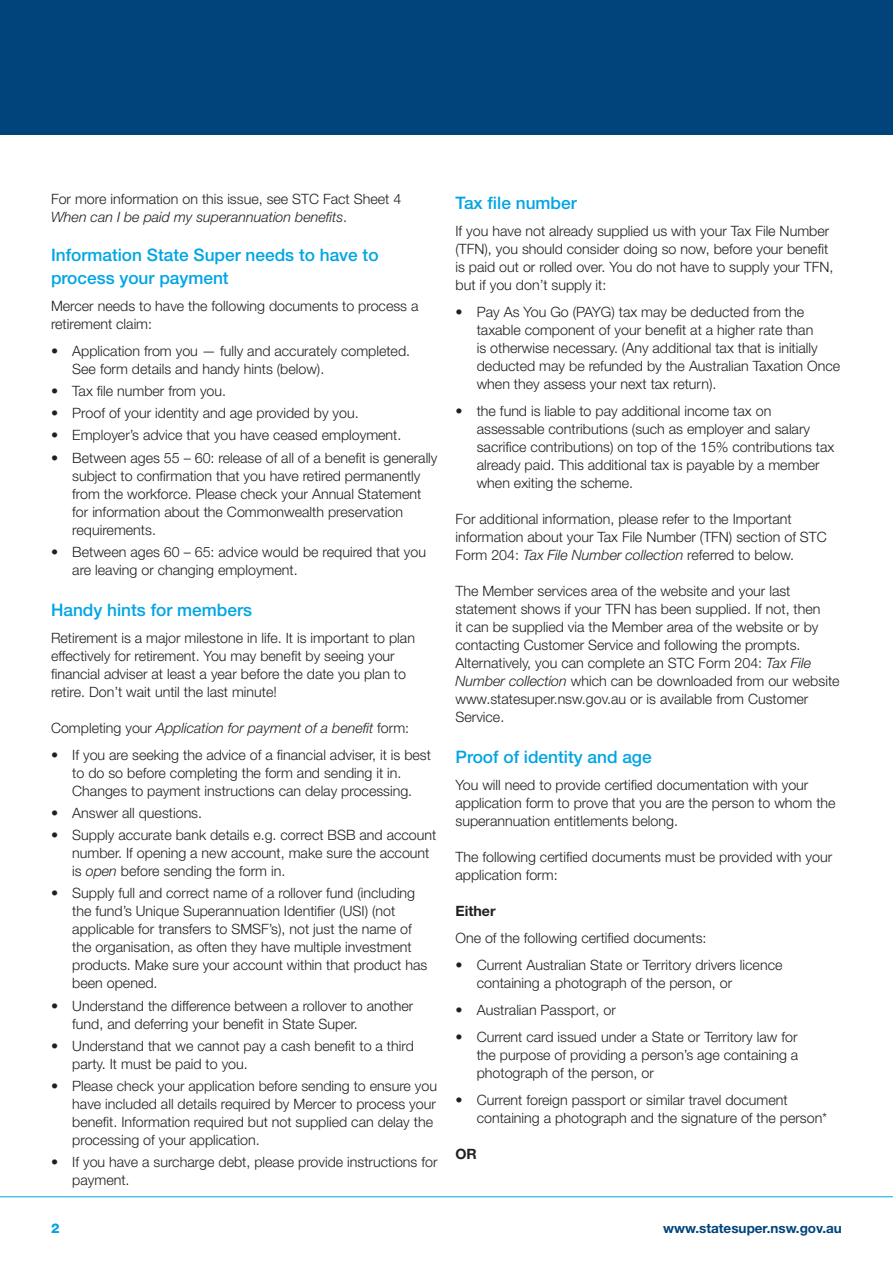
<style>
.page{position:relative;width:893px;height:1263px;background:#fff}
.page>*{position:absolute;margin:0;border:0;box-sizing:border-box;transform-origin:0 0}
.Heading_4{font:500 17.25px/22.5px "Helvetica Neue LT";color:#00a5e3}
.Heading_1{font:500 17.25px "Helvetica Neue LT";color:#00a5e3}
.Heading_2{font:500 17.25px "Helvetica Neue LT";color:#00a5e3}
.Body_Text_2{font:300 14.25px/18px "Helvetica Neue LT Std";color:#231f20}
.t1{font:italic 300 14.25px "Helvetica Neue LT";color:#231f20}
.Body_Text_2-2{font:700 14.25px "Helvetica Neue LT Std";color:#231f20}
.t2{font:700 13.5px "Helvetica Neue LT Std";color:#00447b}
.t3{font:800 13.5px "Helvetica Neue LT Std";color:#00a5e3}
.s1{font-family:"Helvetica Neue LT";font-style:italic}
.s2{font-family:"Helvetica Neue LT Std";font-style:normal}
</style>
<div class="page">
<hr style="left:0;top:1196px;width:893px;height:1px;background:#00a5e3">
<div style="left:0;top:0;width:893px;height:135px;background:#00447b"></div>
<p class="Body_Text_2" style="left:51px;top:189px;width:352px">For more information on this issue, see STC Fact Sheet 4<br><span class="s1">When can I be paid my superannuation benefits</span>.</p>
<p class="Heading_4" style="left:51px;top:244px;width:329px">Information State Super needs to have to process your payment</p>
<p class="Body_Text_2" style="left:51px;top:296px;width:369px">Mercer needs to have the following documents to process a retirement claim:</p>
<p class="Body_Text_2" style="left:72px;top:341px;width:339px;text-indent:-21px">• Application from you — fully and accurately completed.<br>See form details and handy hints (below).</p>
<p class="Body_Text_2" style="left:51px;top:382px;width:177px">• Tax file number from you.</p>
<p class="Body_Text_2" style="left:51px;top:404px;width:309px">• Proof of your identity and age provided by you.</p>
<p class="Body_Text_2" style="left:51px;top:426px;width:352px">• Employer’s advice that you have ceased employment.</p>
<p class="Body_Text_2" style="left:72px;top:448px;width:367px;text-indent:-21px">• Between ages 55 – 60: release of all of a benefit is generally subject to confirmation that you have retired permanently from the workforce. Please check your Annual Statement for information about the Commonwealth preservation requirements.</p>
<p class="Body_Text_2" style="left:72px;top:543px;width:355px;text-indent:-21px">• Between ages 60 – 65: advice would be required that you are leaving or changing employment.</p>
<p class="Heading_1" style="left:51px;top:599px;width:202px">Handy hints for members</p>
<p class="Body_Text_2" style="left:51px;top:628px;width:365px">Retirement is a major milestone in life. It is important to plan effectively for retirement. You may benefit by seeing your financial adviser at least a year before the date you plan to retire. Don’t wait until the last minute!</p>
<p class="t1" style="left:51px;top:719px;width:360px"><span class="s2">Completing your</span> Application for payment of a benefit <span class="s2">form:</span></p>
<p class="Body_Text_2" style="left:51px;top:745px;width:381px;text-align:center">• If you are seeking the advice of a financial adviser, it is best to do so before completing the form and sending it in.<br>Changes to payment instructions can delay processing.</p>
<p class="Body_Text_2" style="left:51px;top:803px;width:153px">• Answer all questions.</p>
<p class="Body_Text_2" style="left:72px;top:826px;width:366px;text-indent:-21px">• Supply accurate bank details e.g. correct BSB and account number. If opening a new account, make sure the account is <span class="s1">open</span> before sending the form in.</p>
<p class="Body_Text_2" style="left:72px;top:884px;width:357px;text-indent:-21px">• Supply full and correct name of a rollover fund (including the fund’s Unique Superannuation Identifier (USI) (not applicable for transfers to SMSF’s), not just the name of the organisation, as often they have multiple investment products. Make sure your account within that product has been opened.</p>
<p class="Body_Text_2" style="left:72px;top:996px;width:343px;text-indent:-21px">• Understand the difference between a rollover to another fund, and deferring your benefit in State Super.</p>
<p class="Body_Text_2" style="left:72px;top:1036px;width:343px;text-indent:-21px">• Understand that we cannot pay a cash benefit to a third party. It must be paid to you.</p>
<p class="Body_Text_2" style="left:72px;top:1077px;width:366px;text-indent:-21px">• Please check your application before sending to ensure you have included all details required by Mercer to process your benefit. Information required but not supplied can delay the processing of your application.</p>
<p class="Body_Text_2" style="left:72px;top:1153px;width:367px;text-indent:-21px">• If you have a surcharge debt, please provide instructions for payment.</p>
<p class="Heading_2" style="left:455px;top:193px;width:123px">Tax file number</p>
<p class="Body_Text_2" style="left:455px;top:222px;width:380px">If you have not already supplied us with your Tax File Number (TFN), you should consider doing so now, before your benefit is paid out or rolled over. You do not have to supply your TFN, but if you don’t supply it:</p>
<p class="Body_Text_2" style="left:477px;top:303px;width:365px;text-indent:-21px">• Pay As You Go (PAYG) tax may be deducted from the taxable component of your benefit at a higher rate than<br>is otherwise necessary. (Any additional tax that is initially deducted may be refunded by the Australian Taxation Once when they assess your next tax return).</p>
<p class="Body_Text_2" style="left:477px;top:402px;width:359px;text-indent:-21px">• the fund is liable to pay additional income tax on assessable contributions (such as employer and salary sacrifice contributions) on top of the 15% contributions tax already paid. This additional tax is payable by a member when exiting the scheme.</p>
<p class="Body_Text_2" style="left:455px;top:510px;width:373px">For additional information, please refer to the Important information about your Tax File Number (TFN) section of STC<br>Form 204: <span class="s1">Tax File Number collection</span> referred to below.</p>
<p class="Body_Text_2" style="left:455px;top:582px;width:386px">The Member services area of the website and your last statement shows if your TFN has been supplied. If not, then<br>it can be supplied via the Member area of the website or by contacting Customer Service and following the prompts.<br>Alternatively, you can complete an STC Form 204: <span class="s1">Tax File Number collection</span> which can be downloaded from our website www.statesuper.nsw.gov.au or is available from Customer Service.</p>
<p class="Heading_4" style="left:455px;top:745px;width:198px">Proof of identity and age</p>
<p class="Body_Text_2" style="left:455px;top:775px;width:382px">You will need to provide certified documentation with your application form to prove that you are the person to whom the superannuation entitlements belong.</p>
<p class="Body_Text_2" style="left:455px;top:847px;width:378px">The following certified documents must be provided with your application form:</p>
<p class="Body_Text_2-2" style="left:455px;top:902px;width:42px">Either</p>
<p class="Body_Text_2" style="left:455px;top:928px;width:253px">One of the following certified documents:</p>
<p class="Body_Text_2" style="left:477px;top:955px;width:307px;text-indent:-21px">• Current Australian State or Territory drivers licence containing a photograph of the person, or</p>
<p class="Body_Text_2" style="left:455px;top:1000px;width:162px">• Australian Passport, or</p>
<p class="Body_Text_2" style="left:477px;top:1027px;width:323px;text-align:justify;text-indent:-21px">• Current card issued under a State or Territory law for the purpose of providing a person’s age containing a photograph of the person, or</p>
<p class="Body_Text_2" style="left:477px;top:1090px;width:352px;text-indent:-21px">• Current foreign passport or similar travel document containing a photograph and the signature of the person*</p>
<p class="Body_Text_2-2" style="left:455px;top:1145px;width:23px">OR</p>
<p class="t3" style="left:51px;top:1220px;width:10px">2</p>
<p class="t2" style="left:663px;top:1220px;width:180px">www.statesuper.nsw.gov.au</p>
</div>
